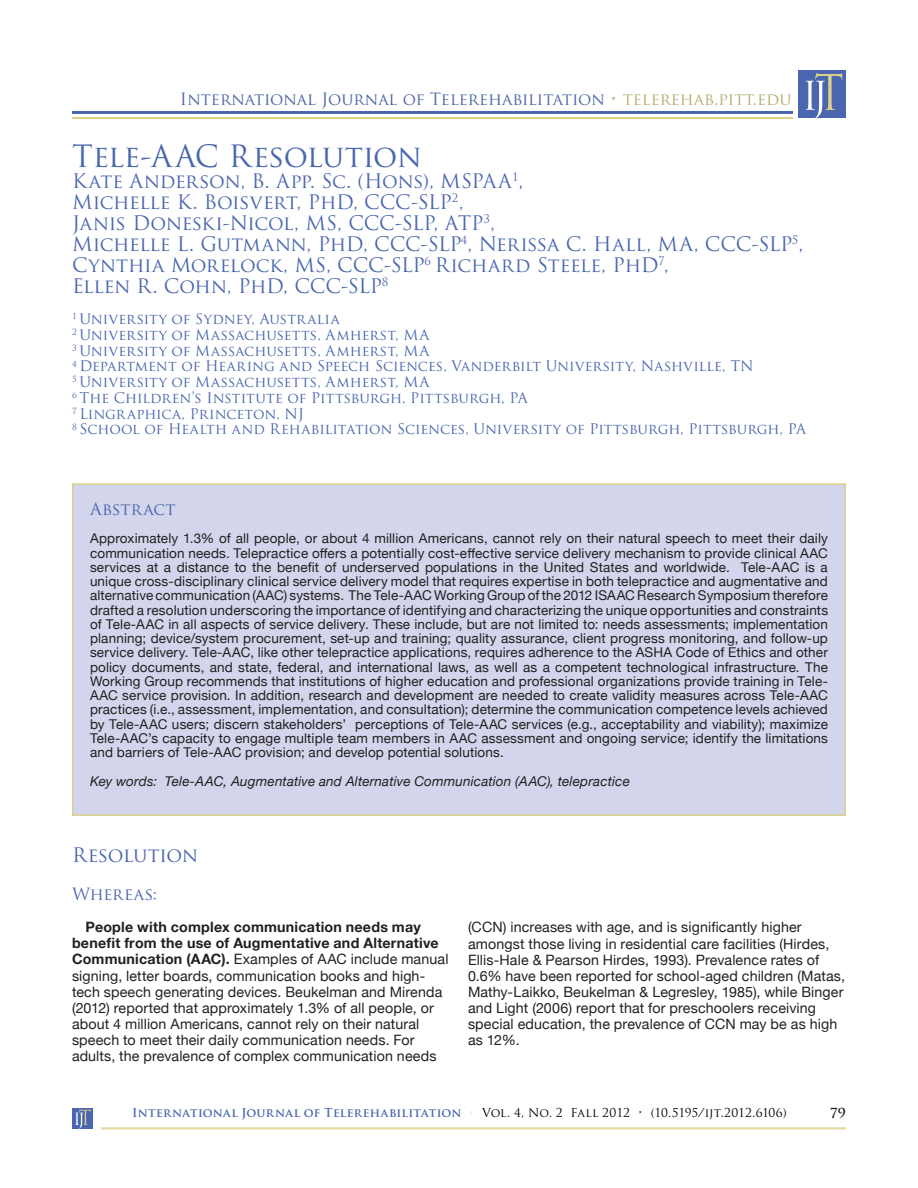
<style>
.page{position:relative;width:918px;height:1188px;background:#fff}
.page>*{position:absolute;margin:0;border:0;box-sizing:border-box;transform-origin:0 0}
.t1{font:30px "Trajan Pro";letter-spacing:-.02em;color:#4966af}
.t2{font:19.5px/21px "Trajan Pro";letter-spacing:-.015em;color:#4966af}
.t3{font:16.5px "Trajan Pro";color:#4d66a4}
.Heading_3{font:16.5px "Trajan Pro";letter-spacing:.005em;color:#4966af}
.Paragraph_3{font:16.5px "Trajan Pro";letter-spacing:.005em;color:#4966af}
.Paragraph_1{font:14.25px/16.2px "Helvetica Neue";letter-spacing:.01em;color:#231f20}
.t4{font:14.25px "Trajan Pro";color:#4966af}
.Paragraph_3-2{font:13.5px/14.2px "Helvetica Neue";letter-spacing:.01em;color:#231f20;text-align:justify}
.Paragraph_3-3{font:italic 13.5px "Helvetica Neue";letter-spacing:.01em;color:#231f20}
.t5{font:700 13.5px "Trajan Pro";color:#231f20}
.t6{font:12px "Trajan Pro";letter-spacing:-.01em;color:#000}
.s1{font-weight:700;color:#b5ae73}
.s2{color:#b5ae73}
.s3{font-weight:700}
.s4{font-weight:700;color:#4966af}
.s5{color:#dbd189}
</style>
<div class="page">
<div style="left:798px;top:70px;width:48px;height:48px;background:#4966af"></div>
<svg style="left:806px;top:73px;width:36px;height:45px"></svg>
<hr style="left:72px;top:112px;width:720px;height:2px;background:#4966af">
<hr style="left:72px;top:117px;width:720px;height:1px;background:#dbd189">
<div style="left:72px;top:1108px;width:20px;height:21px;background:#4966af"></div>
<svg style="left:75px;top:1109px;width:16px;height:20px"></svg>
<hr style="left:101px;top:1128px;width:745px;height:1px;background:#dbd189">
<hr style="left:101px;top:1129px;width:745px;height:1px;background:#dbd189">
<div style="left:72px;top:483px;width:774px;height:333px;background:#d2d5eb;border:2px solid #dbd189"></div>
<p class="t3" style="left:180px;top:88px;width:613px">International Journal of Telerehabilitation <span class="s1">•</span> <span class="s2">telerehab.pitt.edu</span></p>
<p class="t1" style="left:72px;top:137px;width:351px">Tele-AAC Resolution</p>
<p class="t2" style="left:72px;top:170px;width:453px">Kate Anderson, B. App. Sc. (Hons), MSPAA<sup>1</sup>,</p>
<p class="t2" style="left:72px;top:191px;width:393px">Michelle K. Boisvert, PhD, CCC-SLP<sup>2</sup>,</p>
<p class="t2" style="left:72px;top:212px;width:424px">Janis Doneski-Nicol, MS, CCC-SLP, ATP<sup>3</sup>,</p>
<p class="t2" style="left:72px;top:233px;width:733px">Michelle L. Gutmann, PhD, CCC-SLP<sup>4</sup>, Nerissa C. Hall, MA, CCC-SLP<sup>5</sup>,<br>Cynthia Morelock, MS, CCC-SLP<sup>6</sup> Richard Steele, PhD<sup>7</sup>,</p>
<p class="t2" style="left:72px;top:275px;width:318px">Ellen R. Cohn, PhD, CCC-SLP<sup>8</sup></p>
<p class="t4" style="left:72px;top:310px;width:269px"><sup>1</sup> University of Sydney, Australia</p>
<p class="t4" style="left:72px;top:326px;width:359px"><sup>2</sup> University of Massachusetts, Amherst, MA</p>
<p class="t4" style="left:72px;top:341px;width:359px"><sup>3</sup> University of Massachusetts, Amherst, MA</p>
<p class="t4" style="left:72px;top:357px;width:683px"><sup>4</sup> Department of Hearing and Speech Sciences, Vanderbilt University, Nashville, TN</p>
<p class="t4" style="left:72px;top:373px;width:359px"><sup>5</sup> University of Massachusetts, Amherst, MA</p>
<p class="t4" style="left:72px;top:389px;width:457px"><sup>6</sup> The Children’s Institute of Pittsburgh, Pittsburgh, PA</p>
<p class="t4" style="left:72px;top:404px;width:233px"><sup>7</sup> Lingraphica, Princeton, NJ</p>
<p class="t4" style="left:72px;top:420px;width:736px"><sup>8</sup> School of Health and Rehabilitation Sciences, University of Pittsburgh, Pittsburgh, PA</p>
<p class="Heading_3" style="left:90px;top:499px;width:87px">Abstract</p>
<p class="Paragraph_3-2" style="left:90px;top:531px;width:740px">Approximately 1.3% of all people, or about 4 million Americans, cannot rely on their natural speech to meet their daily communication needs. Telepractice offers a potentially cost-effective service delivery mechanism to provide clinical AAC services at a distance to the benefit of underserved populations in the United States and worldwide. Tele-AAC is a unique cross-disciplinary clinical service delivery model that requires expertise in both telepractice and augmentative and alternative communication (AAC) systems. The Tele-AAC Working Group of the 2012 ISAAC Research Symposium therefore drafted a resolution underscoring the importance of identifying and characterizing the unique opportunities and constraints of Tele-AAC in all aspects of service delivery. These include, but are not limited to: needs assessments; implementation planning; device/system procurement, set-up and training; quality assurance, client progress monitoring, and follow-up service delivery. Tele-AAC, like other telepractice applications, requires adherence to the ASHA Code of Ethics and other policy documents, and state, federal, and international laws, as well as a competent technological infrastructure. The Working Group recommends that institutions of higher education and professional organizations provide training in Tele-AAC service provision. In addition, research and development are needed to create validity measures across Tele-AAC practices (i.e., assessment, implementation, and consultation); determine the communication competence levels achieved by Tele-AAC users; discern stakeholders’ perceptions of Tele-AAC services (e.g., acceptability and viability); maximize Tele-AAC’s capacity to engage multiple team members in AAC assessment and ongoing service; identify the limitations and barriers of Tele-AAC provision; and develop potential solutions.</p>
<p class="Paragraph_3-3" style="left:90px;top:770px;width:541px">Key words: Tele-AAC, Augmentative and Alternative Communication (AAC), telepractice</p>
<p class="t2" style="left:72px;top:844px;width:127px">Resolution</p>
<p class="Paragraph_3" style="left:72px;top:883px;width:87px">Whereas:</p>
<p class="Paragraph_1" style="left:72px;top:918px;width:378px;text-indent:14px"><span class="s3">People with complex communication needs may benefit from the use of Augmentative and Alternative Communication (AAC).</span> Examples of AAC include manual signing, letter boards, communication books and high&shy;tech speech generating devices. Beukelman and Mirenda (2012) reported that approximately 1.3% of all people, or about 4 million Americans, cannot rely on their natural speech to meet their daily communication needs. For adults, the prevalence of complex communication needs</p>
<p class="Paragraph_1" style="left:468px;top:918px;width:379px">(CCN) increases with age, and is significantly higher amongst those living in residential care facilities (Hirdes, Ellis-Hale &amp; Pearson Hirdes, 1993). Prevalence rates of 0.6% have been reported for school-aged children (Matas, Mathy-Laikko, Beukelman &amp; Legresley, 1985), while Binger and Light (2006) report that for preschoolers receiving special education, the prevalence of CCN may be as high as 12%.</p>
<p class="t6" style="left:132px;top:1105px;width:656px"><span class="s4">International Journal of Telerehabilitation</span> <span class="s5">•</span> Vol. 4, No. 2 Fall 2012 • (10.5195/ijt.2012.6106)</p>
<p class="t5" style="left:830px;top:1105px;width:18px">79</p>
</div>
